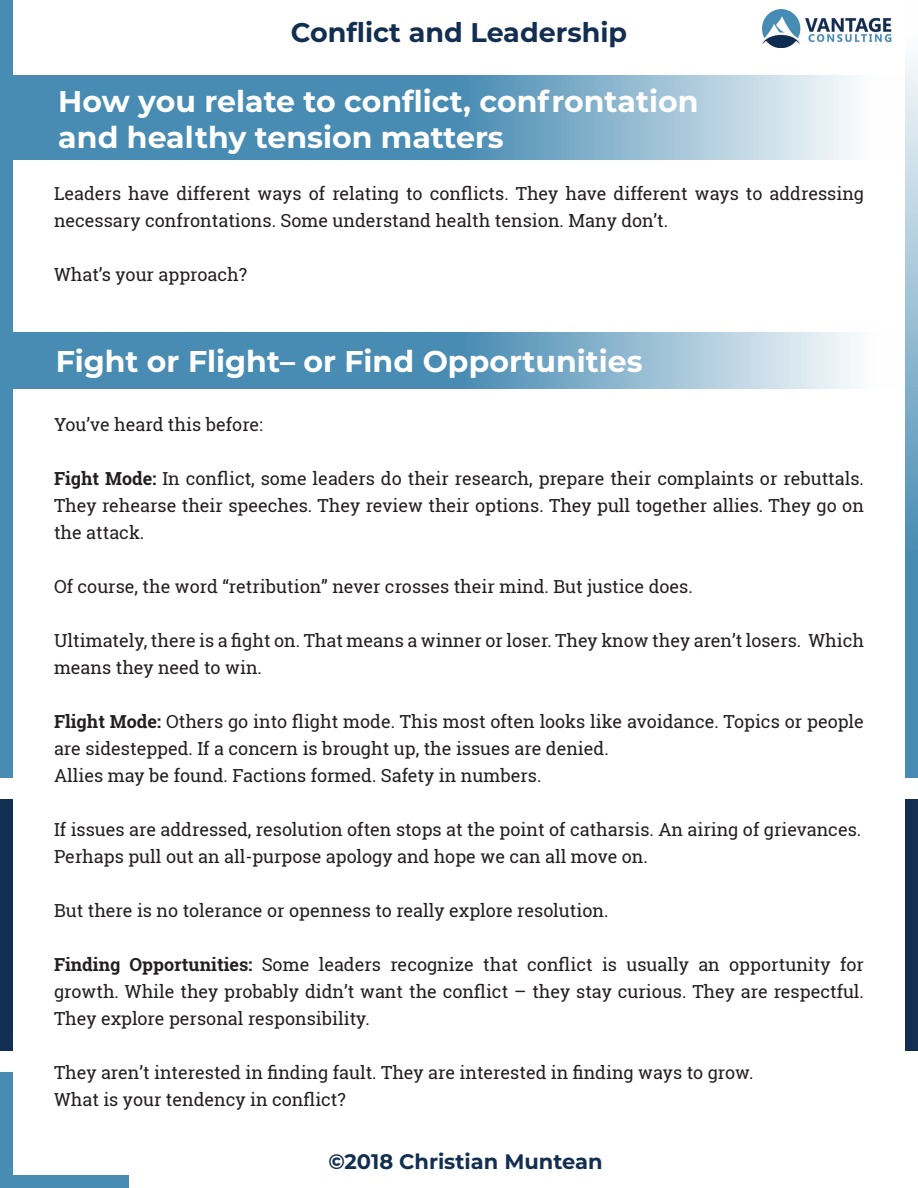
<style>
.page{position:relative;width:918px;height:1188px;background:#fff}
.page>*{position:absolute;margin:0;border:0;box-sizing:border-box;transform-origin:0 0}
.t1{font:700 30px "Montserrat";color:#fff}
.t2{font:700 27px "Montserrat";color:#122e51}
.t3{font:700 21px "Montserrat";color:#122e51}
.t4{font:18px/27px "Roboto Slab";color:#231f20}
.s1{font-weight:700}
</style>
<div class="page">
<div style="left:0;top:799px;width:13px;height:252px;background:#122e51"></div>
<div style="left:0;top:1072px;width:13px;height:116px;background:#498cb3"></div>
<div style="left:13px;top:1175px;width:116px;height:13px;background:#498cb3"></div>
<div style="left:905px;top:799px;width:13px;height:252px;background:#122e51"></div>
<div style="left:0;top:0;width:13px;height:778px;background:#498cb3"></div>
<svg style="left:905px;top:61px;width:13px;height:717px;background:#77a9c6"></svg>
<img style="left:763px;top:10px;width:129px;height:38px">
<svg style="left:13px;top:76px;width:903px;height:84px;background:#7aaac7"></svg>
<svg style="left:13px;top:333px;width:905px;height:56px;background:#78aac6"></svg>
<h2 class="t2" style="left:291px;top:13px;width:338px">Conflict and Leadership</h2>
<p class="t1" style="left:58px;top:80px;width:642px">How you relate to conflict, confrontation</p>
<p class="t1" style="left:58px;top:116px;width:447px">and healthy tension matters</p>
<p class="t4" style="left:54px;top:180px;width:812px">Leaders have different ways of relating to conflicts. They have different ways to addressing necessary confrontations. Some understand health tension. Many don’t.</p>
<p class="t4" style="left:54px;top:261px;width:195px">What’s your approach?</p>
<p class="t1" style="left:56px;top:339px;width:588px">Fight or Flight– or Find Opportunities</p>
<p class="t4" style="left:54px;top:411px;width:211px">You’ve heard this before:</p>
<p class="t4" style="left:54px;top:465px;width:812px;text-align:justify"><span class="s1">Fight Mode:</span> In conflict, some leaders do their research, prepare their complaints or rebuttals.<br>They rehearse their speeches. They review their options. They pull together allies. They go on the attack.</p>
<p class="t4" style="left:54px;top:573px;width:640px">Of course, the word “retribution” never crosses their mind. But justice does.</p>
<p class="t4" style="left:54px;top:627px;width:812px">Ultimately, there is a fight on. That means a winner or loser. They know they aren’t losers. Which means they need to win.</p>
<p class="t4" style="left:54px;top:708px;width:812px"><span class="s1">Flight Mode:</span> Others go into flight mode. This most often looks like avoidance. Topics or people are sidestepped. If a concern is brought up, the issues are denied.</p>
<p class="t4" style="left:54px;top:762px;width:489px">Allies may be found. Factions formed. Safety in numbers.</p>
<p class="t4" style="left:54px;top:816px;width:809px">If issues are addressed, resolution often stops at the point of catharsis. An airing of grievances.</p>
<p class="t4" style="left:54px;top:843px;width:595px">Perhaps pull out an all-purpose apology and hope we can all move on.</p>
<p class="t4" style="left:54px;top:897px;width:556px">But there is no tolerance or openness to really explore resolution.</p>
<p class="t4" style="left:54px;top:951px;width:811px;text-align:justify"><span class="s1">Finding Opportunities:</span> Some leaders recognize that conflict is usually an opportunity for growth. While they probably didn’t want the conflict – they stay curious. They are respectful.<br>They explore personal responsibility.</p>
<p class="t4" style="left:54px;top:1059px;width:701px">They aren’t interested in finding fault. They are interested in finding ways to grow.</p>
<p class="t4" style="left:54px;top:1086px;width:293px">What is your tendency in conflict?</p>
<p class="t3" style="left:328px;top:1147px;width:276px">©2018 Christian Muntean</p>
</div>
